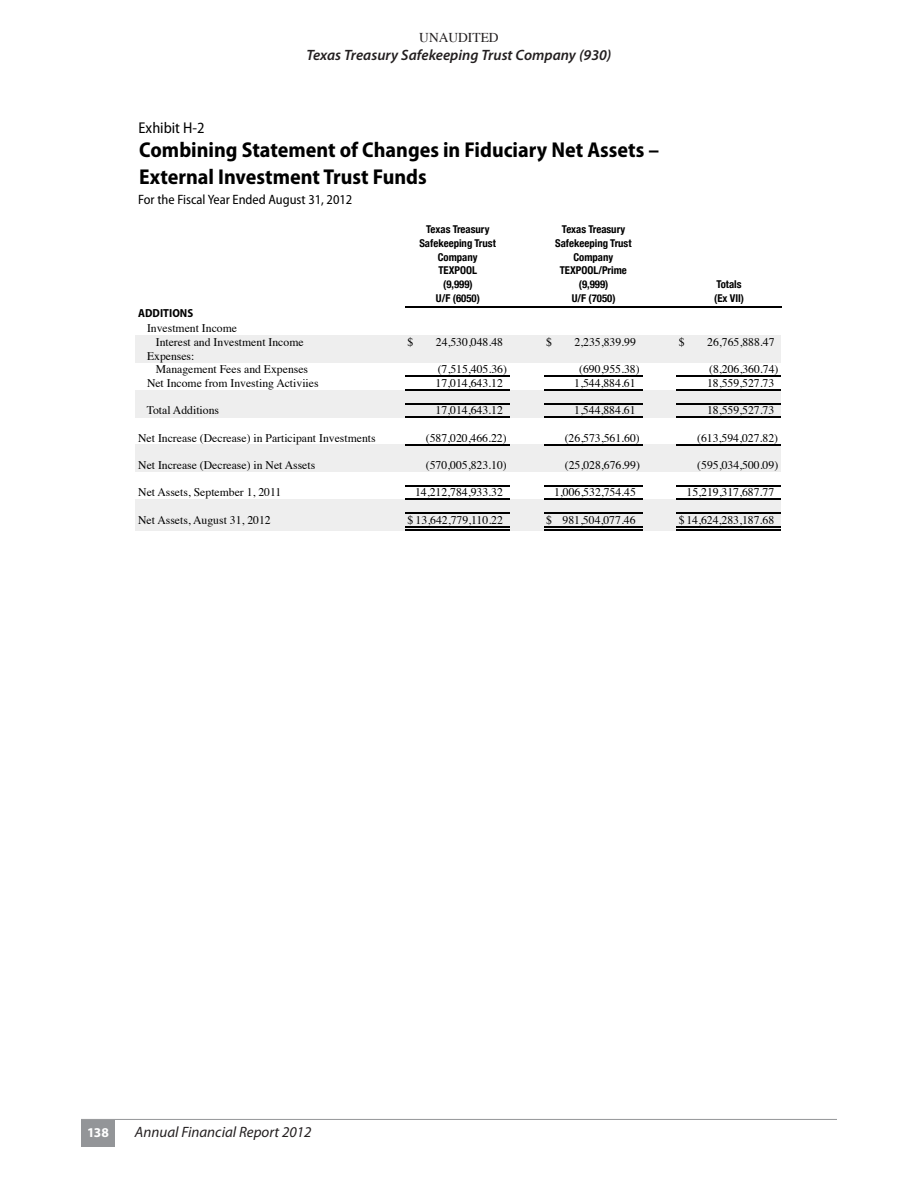
<style>
.page{position:relative;width:918px;height:1188px;background:#fff}
.page>*{position:absolute;margin:0;border:0;box-sizing:border-box;transform-origin:0 0}
.t1{font:700 semi-condensed 21.6px/27px "Myriad Pro";color:#000}
.t2{font:semi-condensed 15.75px "Myriad Pro";color:#000}
.t3{font:italic 600 15px "Myriad Pro";color:#231f20}
.t4{font:italic 15px "Myriad Pro";color:#231f20}
.t5{font:semi-condensed 13.5px "Myriad Pro";color:#000}
.t6{font:13.5px "Times";color:#231f20}
.t7{font:700 13.5px "Myriad Pro";color:#fff}
.t8{font:11.7px/14.7px "Times";color:#000}
.t9{font:700 condensed 10.8px "Helvetica Neue";color:#000}
.s1{font-family:"Myriad Pro";font-weight:700;font-stretch:semi-condensed}
</style>
<div class="page">
<div style="left:81px;top:1120px;width:34px;height:27px;background:#939598"></div>
<hr style="left:81px;top:1119px;width:756px;height:1px;background:#939598">
<div style="left:136px;top:335px;width:645px;height:28px;background:#eee"></div>
<div style="left:136px;top:390px;width:645px;height:28px;background:#eee"></div>
<div style="left:136px;top:445px;width:645px;height:27px;background:#eee"></div>
<div style="left:136px;top:499px;width:645px;height:32px;background:#eee"></div>
<hr style="left:405px;top:376px;width:105px;height:1px;background:#000">
<hr style="left:544px;top:376px;width:99px;height:1px;background:#000">
<hr style="left:405px;top:390px;width:105px;height:1px;background:#000">
<hr style="left:544px;top:390px;width:99px;height:1px;background:#000">
<hr style="left:405px;top:403px;width:105px;height:1px;background:#000">
<hr style="left:544px;top:403px;width:99px;height:1px;background:#000">
<hr style="left:405px;top:417px;width:105px;height:1px;background:#000">
<hr style="left:544px;top:417px;width:99px;height:1px;background:#000">
<hr style="left:405px;top:444px;width:105px;height:1px;background:#000">
<hr style="left:544px;top:444px;width:99px;height:1px;background:#000">
<hr style="left:405px;top:485px;width:105px;height:1px;background:#000">
<hr style="left:544px;top:485px;width:99px;height:1px;background:#000">
<hr style="left:405px;top:499px;width:105px;height:1px;background:#000">
<hr style="left:544px;top:499px;width:99px;height:1px;background:#000">
<hr style="left:405px;top:513px;width:105px;height:1px;background:#000">
<hr style="left:544px;top:513px;width:99px;height:1px;background:#000">
<hr style="left:405px;top:526px;width:105px;height:1px;background:#000">
<hr style="left:544px;top:526px;width:99px;height:1px;background:#000">
<hr style="left:405px;top:530px;width:105px;height:1px;background:#000">
<hr style="left:544px;top:530px;width:99px;height:1px;background:#000">
<hr style="left:405px;top:307px;width:376px;height:1px;background:#000">
<hr style="left:676px;top:376px;width:105px;height:1px;background:#000">
<hr style="left:676px;top:390px;width:105px;height:1px;background:#000">
<hr style="left:676px;top:403px;width:105px;height:1px;background:#000">
<hr style="left:676px;top:417px;width:105px;height:1px;background:#000">
<hr style="left:676px;top:444px;width:105px;height:1px;background:#000">
<hr style="left:676px;top:485px;width:105px;height:1px;background:#000">
<hr style="left:676px;top:499px;width:105px;height:1px;background:#000">
<hr style="left:676px;top:513px;width:105px;height:1px;background:#000">
<hr style="left:676px;top:526px;width:105px;height:1px;background:#000">
<hr style="left:676px;top:530px;width:105px;height:1px;background:#000">
<p class="t6" style="left:419px;top:25px;width:81px">UNAUDITED</p>
<p class="t3" style="left:307px;top:47px;width:306px">Texas Treasury Safekeeping Trust Company (930)</p>
<p class="t2" style="left:139px;top:119px;width:68px">Exhibit H-2</p>
<p class="t1" style="left:139px;top:137px;width:521px">Combining Statement of Changes in Fiduciary Net Assets –<br>External Investment Trust Funds</p>
<p class="t5" style="left:138px;top:193px;width:216px">For the Fiscal Year Ended August 31, 2012</p>
<p class="t9" style="left:426px;top:220px;width:65px">Texas Treasury</p>
<p class="t9" style="left:562px;top:220px;width:65px">Texas Treasury</p>
<p class="t9" style="left:419px;top:234px;width:78px">Safekeeping Trust</p>
<p class="t9" style="left:555px;top:234px;width:78px">Safekeeping Trust</p>
<p class="t9" style="left:438px;top:248px;width:41px">Company</p>
<p class="t9" style="left:573px;top:248px;width:41px">Company</p>
<p class="t9" style="left:438px;top:261px;width:40px">TEXPOOL</p>
<p class="t9" style="left:560px;top:261px;width:69px">TEXPOOL/Prime</p>
<p class="t9" style="left:443px;top:275px;width:31px">(9,999)</p>
<p class="t9" style="left:579px;top:275px;width:31px">(9,999)</p>
<p class="t9" style="left:716px;top:275px;width:27px">Totals</p>
<p class="t9" style="left:436px;top:289px;width:45px">U/F (6050)</p>
<p class="t9" style="left:572px;top:289px;width:45px">U/F (7050)</p>
<p class="t9" style="left:714px;top:289px;width:31px">(Ex VII)</p>
<p class="t8" style="left:147px;top:305px;width:92px;text-indent:-9px"><span class="s1">ADDITIONS<br></span>Investment Income</p>
<p class="t8" style="left:156px;top:334px;width:149px">Interest and Investment Income</p>
<p class="t8" style="left:408px;top:334px;width:7px">$</p>
<p class="t8" style="left:436px;top:334px;width:69px">24,530,048.48</p>
<p class="t8" style="left:546px;top:334px;width:7px">$</p>
<p class="t8" style="left:574px;top:334px;width:63px">2,235,839.99</p>
<p class="t8" style="left:679px;top:334px;width:7px">$</p>
<p class="t8" style="left:707px;top:334px;width:69px">26,765,888.47</p>
<p class="t8" style="left:156px;top:348px;width:154px;line-height:13.6px;text-indent:-9px">Expenses:<br>Management Fees and Expenses</p>
<p class="t8" style="left:438px;top:361px;width:71px">(7,515,405.36)</p>
<p class="t8" style="left:579px;top:361px;width:62px">(690,955.38)</p>
<p class="t8" style="left:709px;top:361px;width:71px">(8,206,360.74)</p>
<p class="t8" style="left:147px;top:375px;width:173px">Net Income from Investing Activiies</p>
<p class="t8" style="left:436px;top:375px;width:69px">17,014,643.12</p>
<p class="t8" style="left:574px;top:375px;width:63px">1,544,884.61</p>
<p class="t8" style="left:707px;top:375px;width:69px">18,559,527.73</p>
<p class="t8" style="left:147px;top:402px;width:74px">Total Additions</p>
<p class="t8" style="left:436px;top:402px;width:69px">17,014,643.12</p>
<p class="t8" style="left:574px;top:402px;width:63px">1,544,884.61</p>
<p class="t8" style="left:707px;top:402px;width:69px">18,559,527.73</p>
<p class="t8" style="left:138px;top:429px;width:239px">Net Increase (Decrease) in Participant Investments</p>
<p class="t8" style="left:426px;top:429px;width:82px">(587,020,466.22)</p>
<p class="t8" style="left:565px;top:429px;width:77px">(26,573,561.60)</p>
<p class="t8" style="left:697px;top:429px;width:82px">(613,594,027.82)</p>
<p class="t8" style="left:138px;top:457px;width:179px">Net Increase (Decrease) in Net Assets</p>
<p class="t8" style="left:426px;top:457px;width:82px">(570,005,823.10)</p>
<p class="t8" style="left:565px;top:457px;width:77px">(25,028,676.99)</p>
<p class="t8" style="left:697px;top:457px;width:82px">(595,034,500.09)</p>
<p class="t8" style="left:138px;top:484px;width:145px">Net Assets, September 1, 2011</p>
<p class="t8" style="left:415px;top:484px;width:89px">14,212,784,933.32</p>
<p class="t8" style="left:554px;top:484px;width:83px">1,006,532,754.45</p>
<p class="t8" style="left:687px;top:484px;width:89px">15,219,317,687.77</p>
<p class="t8" style="left:138px;top:511px;width:134px">Net Assets, August 31, 2012</p>
<p class="t8" style="left:407px;top:511px;width:97px">$ 13,642,779,110.22</p>
<p class="t8" style="left:546px;top:511px;width:91px">$ 981,504,077.46</p>
<p class="t8" style="left:679px;top:511px;width:97px">$ 14,624,283,187.68</p>
<p class="t7" style="left:87px;top:1125px;width:23px">138</p>
<p class="t4" style="left:135px;top:1124px;width:178px">Annual Financial Report 2012</p>
</div>
